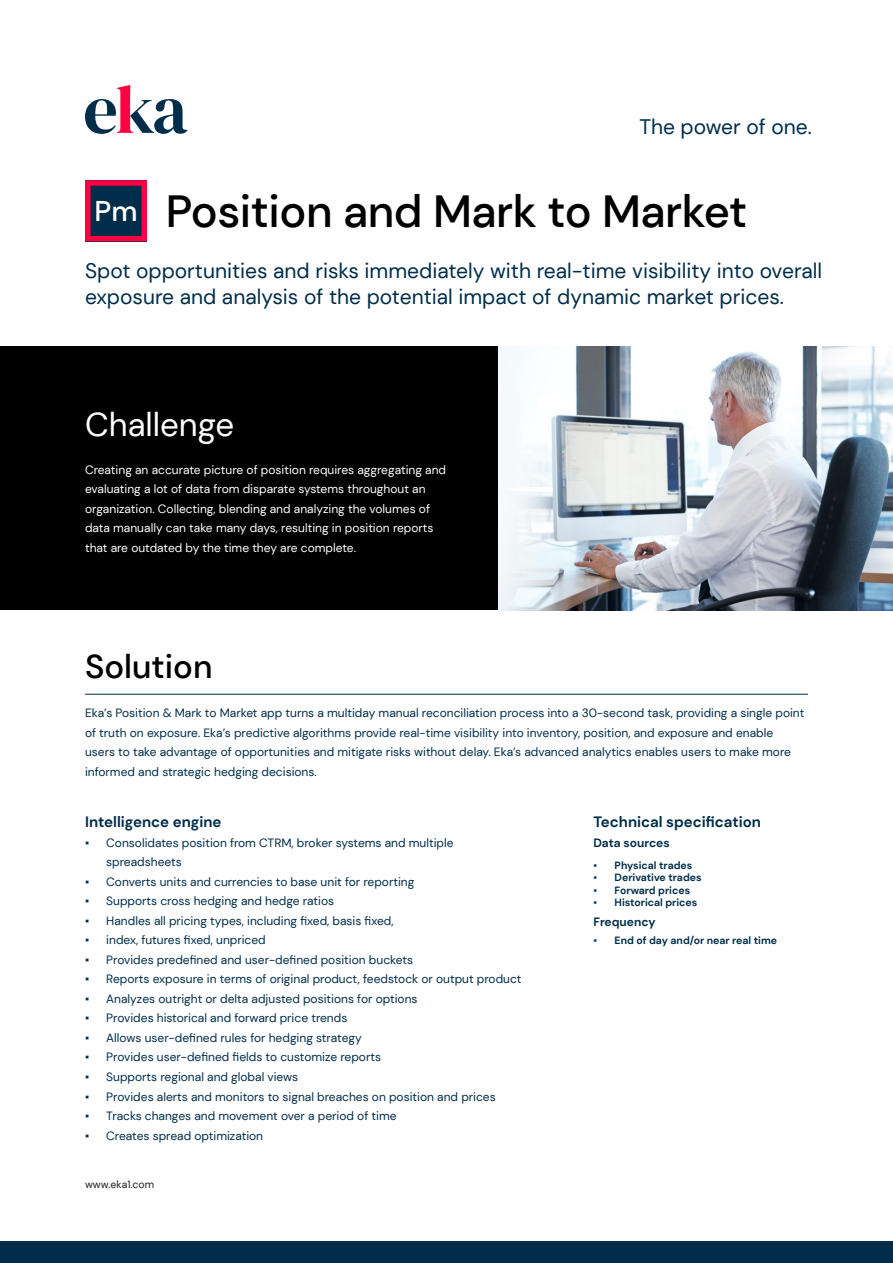
<style>
.page{position:relative;width:893px;height:1263px;background:#fff}
.page>*{position:absolute;margin:0;border:0;box-sizing:border-box;transform-origin:0 0}
.t1{font:500 45px "DM Sans";letter-spacing:-.01em;color:#000}
.t2{font:33px "DM Sans";color:#fff}
.t3{font:500 33px "DM Sans";color:#000}
.t4{font:500 28.5px "DM Sans";color:#fff}
.t5{font:21px/25.2px "DM Sans";color:#002d49}
.t6{font:700 15px "DM Sans";color:#002d49}
.t7{font:12px/19.5px "DM Sans";color:#002d49}
.t8{font:12px/19.5px "DM Sans";color:#fff}
.Eka_Bullet{font:700 12px "DM Sans";color:#002d49}
.t9{font:700 10.5px "DM Sans";color:#002d49}
.t10{font:10.5px "DM Sans";color:#231f20}
.s1{font-family:"Arial";font-weight:400}
.s2{font-family:"Arial"}
</style>
<div class="page">
<div style="left:0;top:347px;width:498px;height:263px;background:#000"></div>
<img style="left:498px;top:347px;width:395px;height:263px">
<svg style="left:85px;top:85px;width:103px;height:49px"></svg>
<div style="left:0;top:1241px;width:893px;height:22px;background:#002d49"></div>
<hr style="left:85px;top:694px;width:723px;height:1px;background:#002d49">
<svg style="left:85px;top:180px;width:62px;height:61px;background:#501f47"></svg>
<p class="t4" style="left:95px;top:193px;width:45px">Pm</p>
<p class="t5" style="left:639px;top:114px;width:174px">The power of one.</p>
<p class="t1" style="left:166px;top:183px;width:583px">Position and Mark to Market</p>
<p class="t5" style="left:85px;top:258px;width:739px">Spot opportunities and risks immediately with real-time visibility into overall exposure and analysis of the potential impact of dynamic market prices.</p>
<p class="t2" style="left:85px;top:404px;width:151px">Challenge</p>
<p class="t8" style="left:85px;top:460px;width:363px">Creating an accurate picture of position requires aggregating and evaluating a lot of data from disparate systems throughout an organization. Collecting, blending and analyzing the volumes of data manually can take many days, resulting in position reports that are outdated by the time they are complete.</p>
<p class="t3" style="left:85px;top:646px;width:129px">Solution</p>
<p class="t7" style="left:85px;top:703px;width:721px">Eka’s Position &amp; Mark to Market app turns a multiday manual reconciliation process into a 30-second task, providing a single point of truth on exposure. Eka’s predictive algorithms provide real-time visibility into inventory, position, and exposure and enable users to take advantage of opportunities and mitigate risks without delay. Eka’s advanced analytics enables users to make more informed and strategic hedging decisions.</p>
<p class="t6" style="left:593px;top:813px;width:169px">Technical specification</p>
<p class="Eka_Bullet" style="left:593px;top:835px;width:78px">Data sources</p>
<p class="t9" style="left:593px;top:858px;width:101px"><span class="s1">▪</span> Physical trades</p>
<p class="t9" style="left:593px;top:871px;width:110px"><span class="s1">▪</span> Derivative trades</p>
<p class="t9" style="left:593px;top:883px;width:98px"><span class="s1">▪</span> Forward prices</p>
<p class="t9" style="left:593px;top:896px;width:105px"><span class="s1">▪</span> Historical prices</p>
<p class="Eka_Bullet" style="left:593px;top:914px;width:64px">Frequency</p>
<p class="t9" style="left:593px;top:934px;width:185px"><span class="s1">▪</span> End of day and/or near real time</p>
<p class="t6" style="left:85px;top:813px;width:138px">Intelligence engine</p>
<p class="t7" style="left:106px;top:833px;width:349px;text-indent:-21px"><span class="s2">▪</span> Consolidates position from CTRM, broker systems and multiple spreadsheets</p>
<p class="t7" style="left:85px;top:872px;width:331px"><span class="s2">▪</span> Converts units and currencies to base unit for reporting</p>
<p class="t7" style="left:85px;top:891px;width:251px"><span class="s2">▪</span> Supports cross hedging and hedge ratios</p>
<p class="t7" style="left:85px;top:911px;width:310px"><span class="s2">▪</span> Handles all pricing types, including fixed, basis fixed,</p>
<p class="t7" style="left:85px;top:930px;width:182px"><span class="s2">▪</span> index, futures fixed, unpriced</p>
<p class="t7" style="left:85px;top:950px;width:330px"><span class="s2">▪</span> Provides predefined and user-defined position buckets</p>
<p class="t7" style="left:85px;top:969px;width:438px"><span class="s2">▪</span> Reports exposure in terms of original product, feedstock or output product</p>
<p class="t7" style="left:85px;top:989px;width:334px"><span class="s2">▪</span> Analyzes outright or delta adjusted positions for options</p>
<p class="t7" style="left:85px;top:1008px;width:264px"><span class="s2">▪</span> Provides historical and forward price trends</p>
<p class="t7" style="left:85px;top:1028px;width:278px"><span class="s2">▪</span> Allows user-defined rules for hedging strategy</p>
<p class="t7" style="left:85px;top:1047px;width:298px"><span class="s2">▪</span> Provides user-defined fields to customize reports</p>
<p class="t7" style="left:85px;top:1067px;width:215px"><span class="s2">▪</span> Supports regional and global views</p>
<p class="t7" style="left:85px;top:1086px;width:412px"><span class="s2">▪</span> Provides alerts and monitors to signal breaches on position and prices</p>
<p class="t7" style="left:85px;top:1106px;width:313px"><span class="s2">▪</span> Tracks changes and movement over a period of time</p>
<p class="t7" style="left:85px;top:1125px;width:180px"><span class="s2">▪</span> Creates spread optimization</p>
<p class="t10" style="left:85px;top:1178px;width:71px">www.eka1.com</p>
</div>
